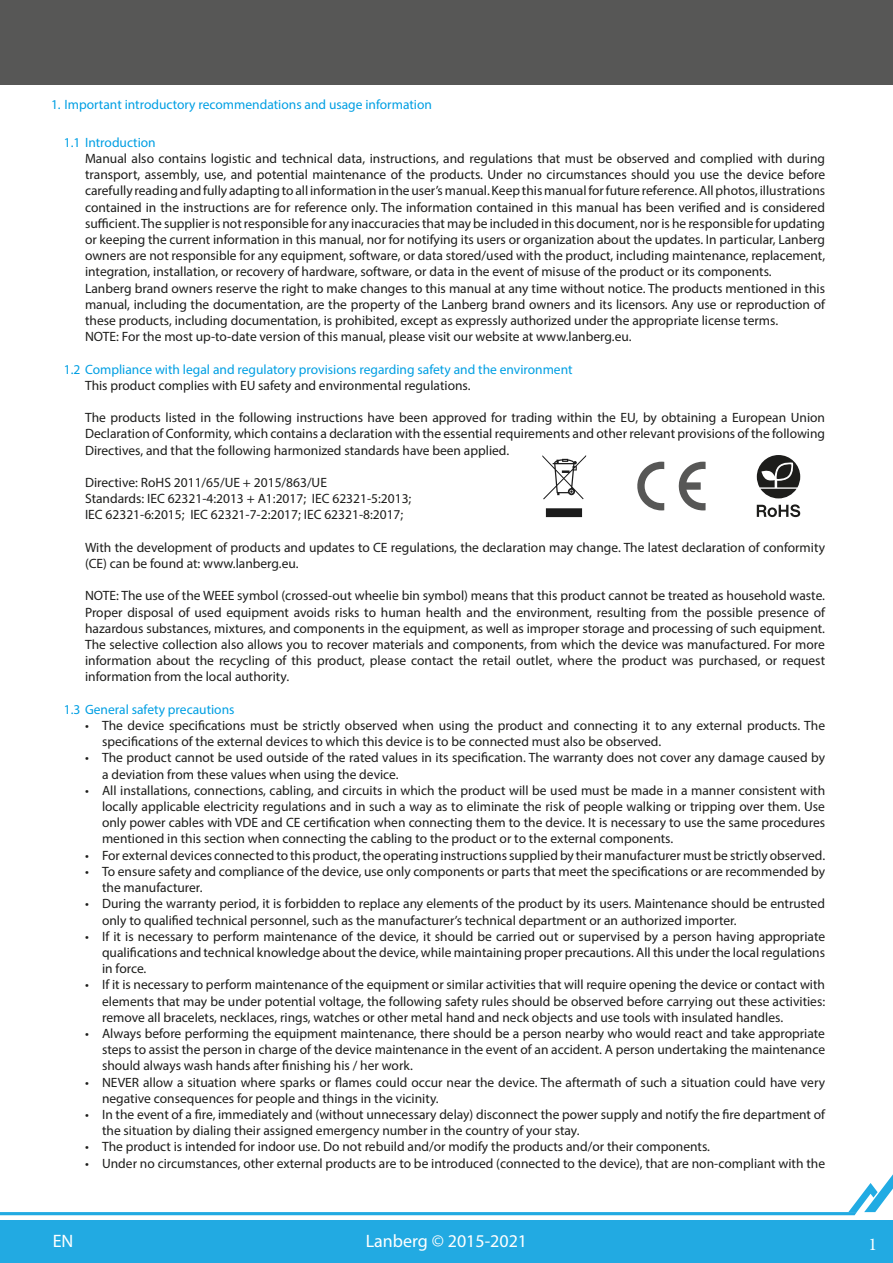
<style>
.page{position:relative;width:893px;height:1263px;background:#fff}
.page>*{position:absolute;margin:0;border:0;box-sizing:border-box;transform-origin:0 0}
.t1{font:18px "Myriad Pro";color:#fff}
.t2{font:18px "Minion Pro";color:#fff}
.t3{font:13.5px/16.2px "Myriad Pro";color:#1d1d1b}
.t4{font:13.5px "Myriad Pro";color:#009fe3}
</style>
<div class="page">
<div style="left:0;top:0;width:893px;height:84px;background:#575756"></div>
<div style="left:0;top:1220px;width:893px;height:43px;background:#22aae2"></div>
<svg style="left:0;top:1174px;width:893px;height:41px"></svg>
<svg style="left:678px;top:462px;width:28px;height:48px"></svg>
<svg style="left:637px;top:462px;width:27px;height:48px"></svg>
<svg style="left:542px;top:455px;width:44px;height:62px"></svg>
<svg style="left:757px;top:504px;width:43px;height:13px"></svg>
<svg style="left:757px;top:455px;width:43px;height:43px"></svg>
<p class="t4" style="left:51px;top:96px;width:382px">1. Important introductory recommendations and usage information</p>
<p class="t4" style="left:64px;top:134px;width:94px">1.1 Introduction</p>
<p class="t3" style="left:85px;top:150px;width:742px">Manual also contains logistic and technical data, instructions, and regulations that must be observed and complied with during transport, assembly, use, and potential maintenance of the products. Under no circumstances should you use the device before carefully reading and fully adapting to all information in the user’s manual. Keep this manual for future reference. All photos, illustrations contained in the instructions are for reference only. The information contained in this manual has been verified and is considered sufficient. The supplier is not responsible for any inaccuracies that may be included in this document, nor is he responsible for updating or keeping the current information in this manual, nor for notifying its users or organization about the updates. In particular, Lanberg owners are not responsible for any equipment, software, or data stored/used with the product, including maintenance, replacement, integration, installation, or recovery of hardware, software, or data in the event of misuse of the product or its components.<br>Lanberg brand owners reserve the right to make changes to this manual at any time without notice. The products mentioned in this manual, including the documentation, are the property of the Lanberg brand owners and its licensors. Any use or reproduction of these products, including documentation, is prohibited, except as expressly authorized under the appropriate license terms.<br>NOTE: For the most up-to-date version of this manual, please visit our website at www.lanberg.eu.</p>
<p class="t4" style="left:64px;top:361px;width:510px">1.2 Compliance with legal and regulatory provisions regarding safety and the environment</p>
<p class="t3" style="left:85px;top:377px;width:387px">This product complies with EU safety and environmental regulations.</p>
<p class="t3" style="left:85px;top:409px;width:742px;text-align:justify">The products listed in the following instructions have been approved for trading within the EU, by obtaining a European Union Declaration of Conformity, which contains a declaration with the essential requirements and other relevant provisions of the following Directives, and that the following harmonized standards have been applied.</p>
<p class="t3" style="left:85px;top:474px;width:328px">Directive: RoHS 2011/65/UE + 2015/863/UE<br>Standards: IEC 62321-4:2013 + A1:2017; IEC 62321-5:2013;<br>IEC 62321-6:2015; IEC 62321-7-2:2017; IEC 62321-8:2017;</p>
<p class="t3" style="left:85px;top:539px;width:741px">With the development of products and updates to CE regulations, the declaration may change. The latest declaration of conformity (CE) can be found at: www.lanberg.eu.</p>
<p class="t3" style="left:85px;top:588px;width:742px;text-align:justify">NOTE: The use of the WEEE symbol (crossed-out wheelie bin symbol) means that this product cannot be treated as household waste.<br>Proper disposal of used equipment avoids risks to human health and the environment, resulting from the possible presence of hazardous substances, mixtures, and components in the equipment, as well as improper storage and processing of such equipment.<br>The selective collection also allows you to recover materials and components, from which the device was manufactured. For more information about the recycling of this product, please contact the retail outlet, where the product was purchased, or request information from the local authority.</p>
<p class="t4" style="left:64px;top:701px;width:172px">1.3 General safety precautions</p>
<p class="t3" style="left:102px;top:717px;width:725px;text-indent:-17px">• The device specifications must be strictly observed when using the product and connecting it to any external products. The specifications of the external devices to which this device is to be connected must also be observed.</p>
<p class="t3" style="left:102px;top:750px;width:724px;text-indent:-17px">• The product cannot be used outside of the rated values in its specification. The warranty does not cover any damage caused by a deviation from these values when using the device.</p>
<p class="t3" style="left:102px;top:782px;width:725px;text-align:justify;text-indent:-17px">• All installations, connections, cabling, and circuits in which the product will be used must be made in a manner consistent with locally applicable electricity regulations and in such a way as to eliminate the risk of people walking or tripping over them. Use only power cables with VDE and CE certification when connecting them to the device. It is necessary to use the same procedures mentioned in this section when connecting the cabling to the product or to the external components.</p>
<p class="t3" style="left:85px;top:847px;width:742px">• For external devices connected to this product, the operating instructions supplied by their manufacturer must be strictly observed.</p>
<p class="t3" style="left:102px;top:863px;width:725px;text-indent:-17px">• To ensure safety and compliance of the device, use only components or parts that meet the specifications or are recommended by the manufacturer.</p>
<p class="t3" style="left:102px;top:895px;width:724px;text-indent:-17px">• During the warranty period, it is forbidden to replace any elements of the product by its users. Maintenance should be entrusted only to qualified technical personnel, such as the manufacturer’s technical department or an authorized importer.</p>
<p class="t3" style="left:102px;top:928px;width:725px;text-align:justify;text-indent:-17px">• If it is necessary to perform maintenance of the device, it should be carried out or supervised by a person having appropriate qualifications and technical knowledge about the device, while maintaining proper precautions. All this under the local regulations in force.</p>
<p class="t3" style="left:102px;top:976px;width:725px;text-align:justify;text-indent:-17px">• If it is necessary to perform maintenance of the equipment or similar activities that will require opening the device or contact with elements that may be under potential voltage, the following safety rules should be observed before carrying out these activities: remove all bracelets, necklaces, rings, watches or other metal hand and neck objects and use tools with insulated handles.</p>
<p class="t3" style="left:102px;top:1025px;width:725px;text-align:justify;text-indent:-17px">• Always before performing the equipment maintenance, there should be a person nearby who would react and take appropriate steps to assist the person in charge of the device maintenance in the event of an accident. A person undertaking the maintenance should always wash hands after finishing his / her work.</p>
<p class="t3" style="left:102px;top:1074px;width:725px;text-indent:-17px">• NEVER allow a situation where sparks or flames could occur near the device. The aftermath of such a situation could have very negative consequences for people and things in the vicinity.</p>
<p class="t3" style="left:102px;top:1106px;width:724px;text-indent:-17px">• In the event of a fire, immediately and (without unnecessary delay) disconnect the power supply and notify the fire department of the situation by dialing their assigned emergency number in the country of your stay.</p>
<p class="t3" style="left:85px;top:1138px;width:627px">• The product is intended for indoor use. Do not rebuild and/or modify the products and/or their components.</p>
<p class="t3" style="left:85px;top:1155px;width:742px">• Under no circumstances, other external products are to be introduced (connected to the device), that are non-compliant with the</p>
<h1 class="t1" style="left:53px;top:1229px;width:22px">EN</h1>
<h1 class="t1" style="left:366px;top:1229px;width:163px">Lanberg © 2015-2021</h1>
<h1 class="t2" style="left:869px;top:1232px;width:10px">1</h1>
</div>
